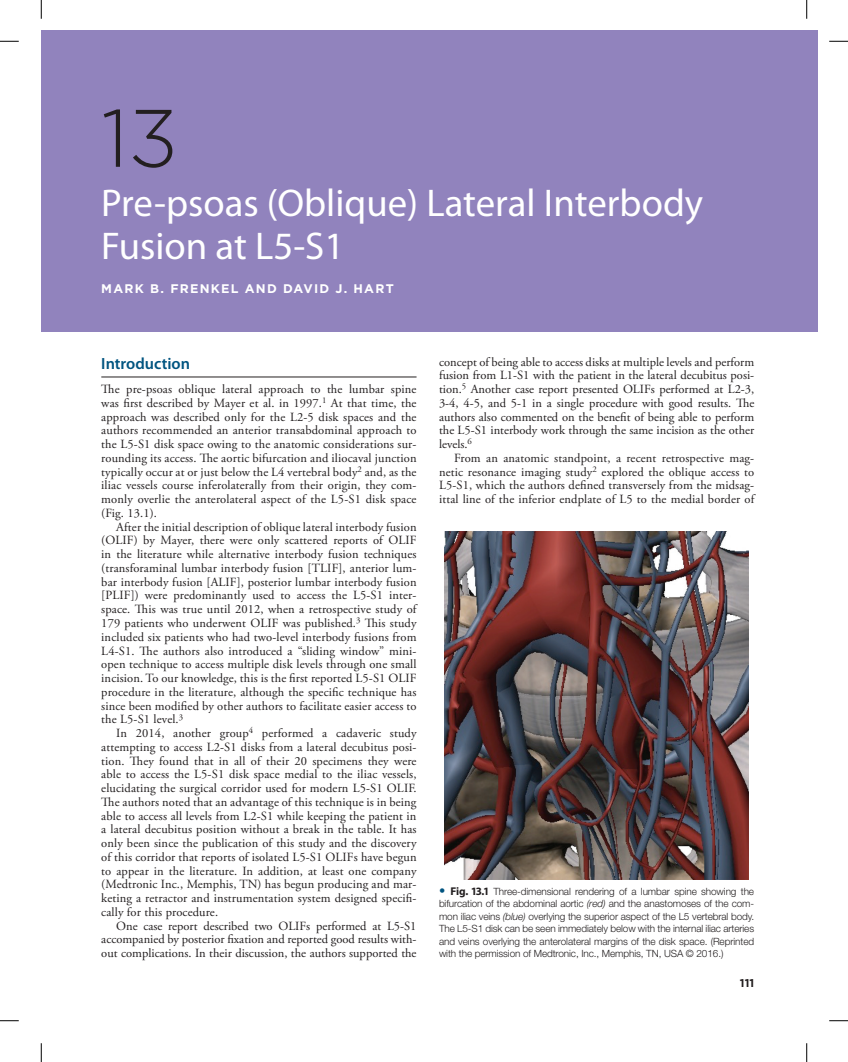
<style>
.page{position:relative;width:848px;height:1062px;background:#fff}
.page>*{position:absolute;margin:0;border:0;box-sizing:border-box;transform-origin:0 0}
.t1{font:300 81.25px "Gotham";color:#231f20}
.t2{font:38.75px/43.8px "Myriad Pro";color:#fff}
.t3{font:600 16.25px "Myriad Pro";color:#005480}
.t4{font:12.5px/13.8px "Adobe Garamond Pro";letter-spacing:.01em;color:#231f20;text-align:justify}
.t5{font:700 12.5px "Gotham";letter-spacing:.1em;color:#fff}
.t6{font:700 11.25px "Gotham";color:#231f20}
.t7{font:300 10px/12.5px "Helvetica Neue LT Std";letter-spacing:-.01em;color:#231f20;text-align:justify}
.s1{font-size:12.5px;color:#005480}
.s2{font-family:"Myriad Pro";font-weight:700;font-size:11.25px}
.s3{font-style:italic}
</style>
<div class="page">
<div style="left:41px;top:30px;width:777px;height:302px;background:#9183bd"></div>
<hr style="left:101px;top:377px;width:315px;height:1px;background:#231f20">
<img style="left:444px;top:531px;width:304px;height:348px">
<svg style="left:0;top:40px;width:19px;height:2px"></svg>
<svg style="left:829px;top:40px;width:19px;height:2px"></svg>
<svg style="left:0;top:1020px;width:19px;height:1px"></svg>
<svg style="left:829px;top:1020px;width:19px;height:1px"></svg>
<svg style="left:40px;top:0;width:2px;height:19px"></svg>
<svg style="left:40px;top:1043px;width:2px;height:18px"></svg>
<svg style="left:806px;top:0;width:1px;height:19px"></svg>
<svg style="left:806px;top:1043px;width:1px;height:18px"></svg>
<h1 class="t1" style="left:101px;top:94px;width:78px">13</h1>
<h2 class="t2" style="left:101px;top:180px;width:603px">Pre-psoas (Oblique) Lateral Interbody<br>Fusion at L5-S1</h2>
<p class="t5" style="left:101px;top:281px;width:294px">MARK B. FRENKEL AND DAVID J. HART</p>
<h3 class="t3" style="left:101px;top:353px;width:90px">Introduction</h3>
<p class="t4" style="left:101px;top:382px;width:317px">The pre-psoas oblique lateral approach to the lumbar spine was first described by Mayer et al. in 1997.<sup>1</sup> At that time, the approach was described only for the L2-5 disk spaces and the authors recommended an anterior transabdominal approach to the L5-S1 disk space owing to the anatomic considerations sur&shy;rounding its access. The aortic bifurcation and iliocaval junction typically occur at or just below the L4 vertebral body<sup>2</sup> and, as the iliac vessels course inferolaterally from their origin, they com&shy;monly overlie the anterolateral aspect of the L5-S1 disk space (Fig. 13.1).</p>
<p class="t4" style="left:101px;top:520px;width:317px;text-indent:15px">After the initial description of oblique lateral interbody fusion (OLIF) by Mayer, there were only scattered reports of OLIF in the literature while alternative interbody fusion techniques (transforaminal lumbar interbody fusion [TLIF], anterior lum&shy;bar interbody fusion [ALIF], posterior lumbar interbody fusion [PLIF]) were predominantly used to access the L5-S1 inter&shy;space. This was true until 2012, when a retrospective study of 179 patients who underwent OLIF was published.<sup>3</sup> This study included six patients who had two-level interbody fusions from L4-S1. The authors also introduced a “sliding window” mini&shy;open technique to access multiple disk levels through one small incision. To our knowledge, this is the first reported L5-S1 OLIF procedure in the literature, although the specific technique has since been modified by other authors to facilitate easier access to the L5-S1 level.<sup>3</sup></p>
<p class="t4" style="left:101px;top:726px;width:317px;text-indent:15px">In 2014, another group<sup>4</sup> performed a cadaveric study attempting to access L2-S1 disks from a lateral decubitus posi&shy;tion. They found that in all of their 20 specimens they were able to access the L5-S1 disk space medial to the iliac vessels, elucidating the surgical corridor used for modern L5-S1 OLIF.<br>The authors noted that an advantage of this technique is in being able to access all levels from L2-S1 while keeping the patient in a lateral decubitus position without a break in the table. It has only been since the publication of this study and the discovery of this corridor that reports of isolated L5-S1 OLIFs have begun to appear in the literature. In addition, at least one company (Medtronic Inc., Memphis, TN) has begun producing and mar&shy;keting a retractor and instrumentation system designed specifi&shy;cally for this procedure.</p>
<p class="t4" style="left:101px;top:919px;width:317px;text-indent:15px">One case report described two OLIFs performed at L5-S1 accompanied by posterior fixation and reported good results with&shy;out complications. In their discussion, the authors supported the</p>
<p class="t4" style="left:439px;top:355px;width:317px">concept of being able to access disks at multiple levels and perform fusion from L1-S1 with the patient in the lateral decubitus posi&shy;tion.<sup>5</sup> Another case report presented OLIFs performed at L2-3, 3-4, 4-5, and 5-1 in a single procedure with good results. The authors also commented on the benefit of being able to perform the L5-S1 interbody work through the same incision as the other levels.<sup>6</sup></p>
<p class="t4" style="left:439px;top:451px;width:317px;text-indent:15px">From an anatomic standpoint, a recent retrospective mag&shy;netic resonance imaging study<sup>2</sup> explored the oblique access to L5-S1, which the authors defined transversely from the midsag&shy;ittal line of the inferior endplate of L5 to the medial border of</p>
<p class="t7" style="left:439px;top:884px;width:317px"><span class="s1">•</span> <span class="s2">Fig. 13.1</span> Three-dimensional rendering of a lumbar spine showing the bifurcation of the abdominal aortic <span class="s3">(red)</span> and the anastomoses of the com&shy;mon iliac veins <span class="s3">(blue)</span> overlying the superior aspect of the L5 vertebral body.<br>The L5-S1 disk can be seen immediately below with the internal iliac arteries and veins overlying the anterolateral margins of the disk space. (Reprinted with the permission of Medtronic, Inc., Memphis, TN, USA © 2016.)</p>
<p class="t6" style="left:740px;top:976px;width:16px">111</p>
</div>
